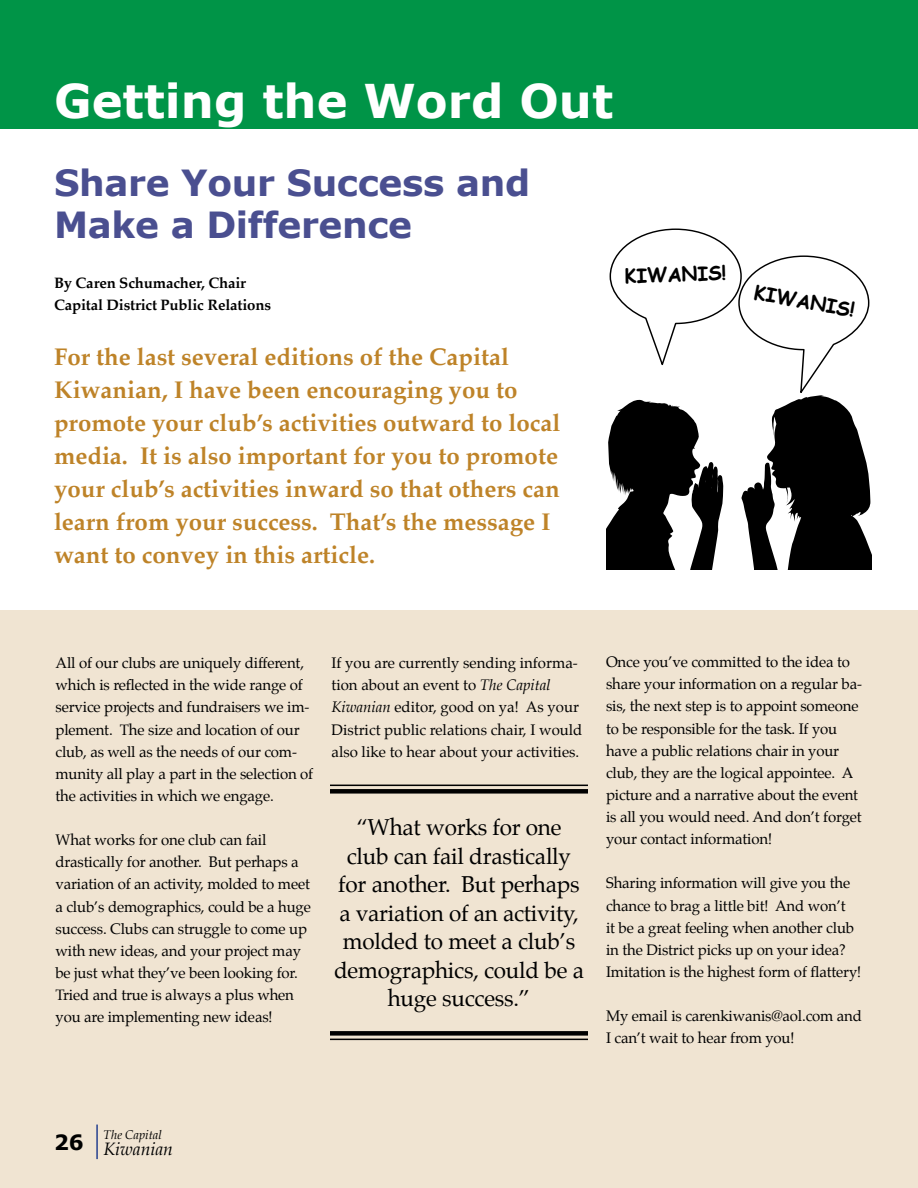
<style>
.page{position:relative;width:918px;height:1188px;background:#fff}
.page>*{position:absolute;margin:0;border:0;box-sizing:border-box;transform-origin:0 0}
.t1{font:700 46.5px "Verdana";color:#fff}
.t2{font:700 36px/42px "Verdana";letter-spacing:-.01em;color:#4a4f90}
.t3{font:700 24px/33px "Palatino";color:#be8328}
.t4{font:22.5px/28.5px "Palatino";letter-spacing:-.01em;color:#000;text-align:center}
.t5{font:700 21px "Verdana";color:#000}
.t6{font:700 19.5px "Comic Sans MS";color:#000}
.t7{font:italic 17.55px "Palatino";color:#000}
.t8{font:15px/22.2px "Palatino";letter-spacing:-.01em;color:#000}
.t9{font:700 15px/22.2px "Palatino";letter-spacing:-.01em;color:#000}
.t10{font:italic 12.45px "Palatino";color:#000}
.s1{font-style:italic}
</style>
<div class="page">
<div style="left:0;top:610px;width:918px;height:578px;background:#f0e4d2"></div>
<div style="left:0;top:0;width:918px;height:129px;background:#009447"></div>
<svg style="left:606px;top:228px;width:265px;height:341px"></svg>
<hr style="left:330px;top:785px;width:258px;height:1px;background:#000">
<div style="left:330px;top:789px;width:258px;height:5px;background:#000"></div>
<hr style="left:330px;top:1039px;width:258px;height:1px;background:#000">
<div style="left:330px;top:1031px;width:258px;height:5px;background:#000"></div>
<hr style="left:96px;top:1125px;width:2px;height:34px;background:#25408f">
<h1 class="t1" style="left:54px;top:68px;width:561px">Getting the Word Out</h1>
<h2 class="t2" style="left:54px;top:161px;width:478px">Share Your Success and<br>Make a Difference</h2>
<p class="t9" style="left:54px;top:271px;width:219px">By Caren Schumacher, Chair<br>Capital District Public Relations</p>
<p class="t3" style="left:54px;top:340px;width:508px">For the last several editions of the Capital Kiwanian, I have been encouraging you to promote your club’s activities outward to local media. It is also important for you to promote your club’s activities inward so that others can learn from your success. That’s the message I want to convey in this article.</p>
<h3 class="t6" style="left:624px;top:262px;width:103px;rotate:-2deg">KIWANIS!</h3>
<h3 class="t6" style="left:757px;top:278px;width:103px;rotate:10deg">KIWANIS!</h3>
<p class="t8" style="left:56px;top:652px;width:259px">All of our clubs are uniquely different, which is reflected in the wide range of service projects and fundraisers we im&shy;plement. The size and location of our club, as well as the needs of our com&shy;munity all play a part in the selection of the activities in which we engage.</p>
<p class="t8" style="left:56px;top:829px;width:257px">What works for one club can fail drastically for another. But perhaps a variation of an activity, molded to meet a club’s demographics, could be a huge success. Clubs can struggle to come up with new ideas, and your project may be just what they’ve been looking for.<br>Tried and true is always a plus when you are implementing new ideas!</p>
<p class="t8" style="left:332px;top:652px;width:252px">If you are currently sending informa&shy;tion about an event to <span class="s1">The Capital Kiwanian</span> editor, good on ya! As your District public relations chair, I would also like to hear about your activities.</p>
<h3 class="t4" style="left:334px;top:813px;width:251px">“What works for one club can fail drastically for another. But perhaps a variation of an activity, molded to meet a club’s demographics, could be a huge success.”</h3>
<p class="t8" style="left:606px;top:651px;width:258px">Once you’ve committed to the idea to share your information on a regular ba&shy;sis, the next step is to appoint someone to be responsible for the task. If you have a public relations chair in your club, they are the logical appointee. A picture and a narrative about the event is all you would need. And don’t forget your contact information!</p>
<p class="t8" style="left:606px;top:872px;width:257px">Sharing information will give you the chance to brag a little bit! And won’t<br>it be a great feeling when another club in the District picks up on your idea?<br>Imitation is the highest form of flattery!</p>
<p class="t8" style="left:606px;top:1005px;width:258px">My email is carenkiwanis@aol.com and<br>I can’t wait to hear from you!</p>
<h3 class="t5" style="left:54px;top:1127px;width:31px">26</h3>
<p class="t10" style="left:104px;top:1125px;width:60px">The Capital</p>
<p class="t7" style="left:104px;top:1135px;width:71px">Kiwanian</p>
</div>
